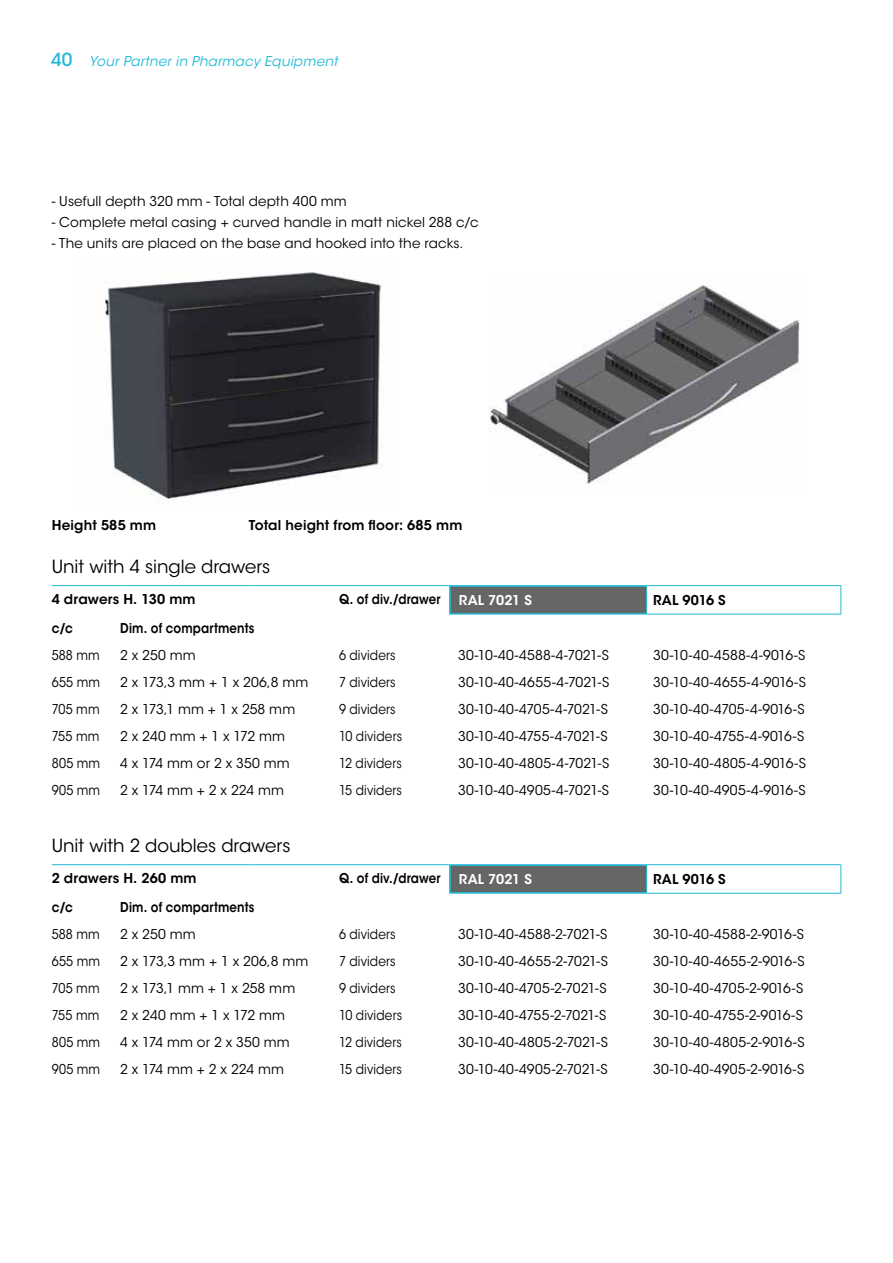
<style>
.page{position:relative;width:893px;height:1263px;background:#fff}
.page>*{position:absolute;margin:0;border:0;box-sizing:border-box;transform-origin:0 0}
.t1{font:18px "ITC Avant Garde Std";color:#000}
.t2{font:13.5px "ITC Avant Garde Std";letter-spacing:.01em;color:#000}
.t3{font:13.5px "ITC Avant Garde Std";letter-spacing:.01em;color:#000;scale:.9 1}
.t4{font:13.5px "ITC Avant Garde Std";letter-spacing:-.025em;color:#000}
.t5{font:600 13.5px "ITC Avant Garde Std";letter-spacing:.015em;color:#000}
.t6{font:600 13.5px "ITC Avant Garde Std";letter-spacing:.015em;color:#000;scale:.87 1}
.t7{font:13.5px "ITC Avant Garde Std";letter-spacing:-.04em;color:#000}
.t8{font:italic 13.5px "ITC Avant Garde Std";letter-spacing:.02em;color:#23b9d6}
.t9{font:600 13.5px "ITC Avant Garde Std";letter-spacing:.01em;color:#fff}
.t10{font:600 13.5px "ITC Avant Garde Std";letter-spacing:.015em;color:#000;scale:.9 1}
.s1{font-weight:500;font-style:normal;font-size:18px}
</style>
<div class="page">
<hr style="left:450px;top:585px;width:194px;height:1px;background:#23b9d6">
<hr style="left:644px;top:585px;width:197px;height:1px;background:#23b9d6">
<svg style="left:840px;top:586px;width:1px;height:28px"></svg>
<hr style="left:449px;top:614px;width:195px;height:1px;background:#23b9d6">
<hr style="left:644px;top:614px;width:197px;height:1px;background:#23b9d6">
<hr style="left:450px;top:864px;width:194px;height:1px;background:#23b9d6">
<hr style="left:644px;top:864px;width:197px;height:1px;background:#23b9d6">
<svg style="left:840px;top:865px;width:1px;height:28px"></svg>
<hr style="left:449px;top:893px;width:195px;height:1px;background:#23b9d6">
<hr style="left:644px;top:893px;width:197px;height:1px;background:#23b9d6">
<hr style="left:52px;top:585px;width:68px;height:1px;background:#23b9d6">
<hr style="left:120px;top:585px;width:129px;height:1px;background:#23b9d6">
<hr style="left:249px;top:585px;width:90px;height:1px;background:#23b9d6">
<hr style="left:339px;top:585px;width:111px;height:1px;background:#23b9d6">
<hr style="left:52px;top:864px;width:68px;height:1px;background:#23b9d6">
<hr style="left:120px;top:864px;width:129px;height:1px;background:#23b9d6">
<hr style="left:249px;top:864px;width:90px;height:1px;background:#23b9d6">
<hr style="left:339px;top:864px;width:111px;height:1px;background:#23b9d6">
<img style="left:105px;top:272px;width:276px;height:231px">
<img style="left:489px;top:285px;width:311px;height:199px">
<div style="left:450px;top:586px;width:197px;height:27px;background:#666665"></div>
<hr style="left:450px;top:586px;width:197px;height:1px;background:#23b9d6">
<svg style="left:449px;top:586px;width:2px;height:28px"></svg>
<svg style="left:644px;top:586px;width:3px;height:27px"></svg>
<hr style="left:450px;top:613px;width:197px;height:1px;background:#23b9d6">
<div style="left:450px;top:865px;width:197px;height:27px;background:#666665"></div>
<hr style="left:450px;top:865px;width:197px;height:1px;background:#23b9d6">
<svg style="left:449px;top:865px;width:2px;height:28px"></svg>
<svg style="left:646px;top:866px;width:1px;height:26px"></svg>
<hr style="left:450px;top:892px;width:197px;height:1px;background:#23b9d6">
<p class="t8" style="left:51px;top:53px;width:288px"><span class="s1">40</span> Your Partner in Pharmacy Equipment</p>
<p class="t2" style="left:52px;top:193px;width:297px">- Usefull depth 320 mm - Total depth 400 mm</p>
<p class="t2" style="left:52px;top:214px;width:428px">- Complete metal casing + curved handle in matt nickel 288 c/c</p>
<p class="t2" style="left:52px;top:235px;width:413px">- The units are placed on the base and hooked into the racks.</p>
<p class="t5" style="left:52px;top:516px;width:106px">Height 585 mm</p>
<p class="t5" style="left:249px;top:516px;width:215px">Total height from floor: 685 mm</p>
<h1 class="t1" style="left:52px;top:555px;width:220px">Unit with 4 single drawers</h1>
<p class="t5" style="left:52px;top:591px;width:145px">4 drawers H. 130 mm</p>
<p class="t6" style="left:339px;top:591px;width:118px">Q. of div./drawer</p>
<p class="t9" style="left:459px;top:591px;width:75px">RAL 7021 S</p>
<p class="t5" style="left:653px;top:591px;width:74px">RAL 9016 S</p>
<p class="t10" style="left:52px;top:619px;width:25px">c/c</p>
<p class="t6" style="left:120px;top:619px;width:156px">Dim. of compartments</p>
<p class="t3" style="left:52px;top:646px;width:55px">588 mm</p>
<p class="t2" style="left:120px;top:646px;width:77px">2 x 250 mm</p>
<p class="t3" style="left:339px;top:646px;width:65px">6 dividers</p>
<p class="t2" style="left:458px;top:646px;width:152px">30-10-40-4588-4-7021-S</p>
<p class="t2" style="left:653px;top:646px;width:154px">30-10-40-4588-4-9016-S</p>
<p class="t3" style="left:52px;top:673px;width:55px">655 mm</p>
<p class="t2" style="left:120px;top:673px;width:190px">2 x 173,3 mm + 1 x 206,8 mm</p>
<p class="t3" style="left:339px;top:673px;width:65px">7 dividers</p>
<p class="t2" style="left:458px;top:673px;width:153px">30-10-40-4655-4-7021-S</p>
<p class="t2" style="left:653px;top:673px;width:154px">30-10-40-4655-4-9016-S</p>
<p class="t3" style="left:52px;top:700px;width:55px">705 mm</p>
<p class="t2" style="left:120px;top:700px;width:177px">2 x 173,1 mm + 1 x 258 mm</p>
<p class="t3" style="left:339px;top:700px;width:65px">9 dividers</p>
<p class="t4" style="left:458px;top:700px;width:151px">30-10-40-4705-4-7021-S</p>
<p class="t4" style="left:653px;top:700px;width:153px">30-10-40-4705-4-9016-S</p>
<p class="t3" style="left:52px;top:727px;width:54px">755 mm</p>
<p class="t2" style="left:120px;top:727px;width:166px">2 x 240 mm + 1 x 172 mm</p>
<p class="t3" style="left:339px;top:727px;width:72px">10 dividers</p>
<p class="t4" style="left:458px;top:727px;width:151px">30-10-40-4755-4-7021-S</p>
<p class="t7" style="left:653px;top:727px;width:153px">30-10-40-4755-4-9016-S</p>
<p class="t3" style="left:52px;top:754px;width:55px">805 mm</p>
<p class="t2" style="left:120px;top:754px;width:171px">4 x 174 mm or 2 x 350 mm</p>
<p class="t3" style="left:339px;top:754px;width:71px">12 dividers</p>
<p class="t2" style="left:458px;top:754px;width:153px">30-10-40-4805-4-7021-S</p>
<p class="t2" style="left:653px;top:754px;width:154px">30-10-40-4805-4-9016-S</p>
<p class="t3" style="left:52px;top:781px;width:55px">905 mm</p>
<p class="t2" style="left:120px;top:781px;width:165px">2 x 174 mm + 2 x 224 mm</p>
<p class="t3" style="left:339px;top:781px;width:71px">15 dividers</p>
<p class="t2" style="left:458px;top:781px;width:153px">30-10-40-4905-4-7021-S</p>
<p class="t2" style="left:653px;top:781px;width:154px">30-10-40-4905-4-9016-S</p>
<h1 class="t1" style="left:52px;top:834px;width:240px">Unit with 2 doubles drawers</h1>
<p class="t5" style="left:52px;top:870px;width:146px">2 drawers H. 260 mm</p>
<p class="t6" style="left:339px;top:870px;width:118px">Q. of div./drawer</p>
<p class="t9" style="left:459px;top:870px;width:75px">RAL 7021 S</p>
<p class="t5" style="left:653px;top:870px;width:74px">RAL 9016 S</p>
<p class="t10" style="left:52px;top:898px;width:25px">c/c</p>
<p class="t6" style="left:120px;top:898px;width:156px">Dim. of compartments</p>
<p class="t3" style="left:52px;top:926px;width:55px">588 mm</p>
<p class="t2" style="left:120px;top:926px;width:77px">2 x 250 mm</p>
<p class="t3" style="left:339px;top:926px;width:65px">6 dividers</p>
<p class="t2" style="left:458px;top:926px;width:151px">30-10-40-4588-2-7021-S</p>
<p class="t2" style="left:653px;top:926px;width:153px">30-10-40-4588-2-9016-S</p>
<p class="t3" style="left:52px;top:953px;width:55px">655 mm</p>
<p class="t2" style="left:120px;top:953px;width:190px">2 x 173,3 mm + 1 x 206,8 mm</p>
<p class="t3" style="left:339px;top:953px;width:65px">7 dividers</p>
<p class="t2" style="left:458px;top:953px;width:151px">30-10-40-4655-2-7021-S</p>
<p class="t2" style="left:653px;top:953px;width:153px">30-10-40-4655-2-9016-S</p>
<p class="t3" style="left:52px;top:980px;width:55px">705 mm</p>
<p class="t2" style="left:120px;top:980px;width:177px">2 x 173,1 mm + 1 x 258 mm</p>
<p class="t3" style="left:339px;top:980px;width:65px">9 dividers</p>
<p class="t4" style="left:458px;top:980px;width:150px">30-10-40-4705-2-7021-S</p>
<p class="t4" style="left:653px;top:980px;width:152px">30-10-40-4705-2-9016-S</p>
<p class="t3" style="left:52px;top:1007px;width:54px">755 mm</p>
<p class="t2" style="left:120px;top:1007px;width:166px">2 x 240 mm + 1 x 172 mm</p>
<p class="t3" style="left:339px;top:1007px;width:72px">10 dividers</p>
<p class="t4" style="left:458px;top:1007px;width:150px">30-10-40-4755-2-7021-S</p>
<p class="t7" style="left:653px;top:1007px;width:151px">30-10-40-4755-2-9016-S</p>
<p class="t3" style="left:52px;top:1034px;width:55px">805 mm</p>
<p class="t2" style="left:120px;top:1034px;width:171px">4 x 174 mm or 2 x 350 mm</p>
<p class="t3" style="left:339px;top:1034px;width:71px">12 dividers</p>
<p class="t2" style="left:458px;top:1034px;width:151px">30-10-40-4805-2-7021-S</p>
<p class="t2" style="left:653px;top:1034px;width:153px">30-10-40-4805-2-9016-S</p>
<p class="t3" style="left:52px;top:1061px;width:55px">905 mm</p>
<p class="t2" style="left:120px;top:1061px;width:165px">2 x 174 mm + 2 x 224 mm</p>
<p class="t3" style="left:339px;top:1061px;width:71px">15 dividers</p>
<p class="t2" style="left:458px;top:1061px;width:151px">30-10-40-4905-2-7021-S</p>
<p class="t2" style="left:653px;top:1061px;width:153px">30-10-40-4905-2-9016-S</p>
</div>
